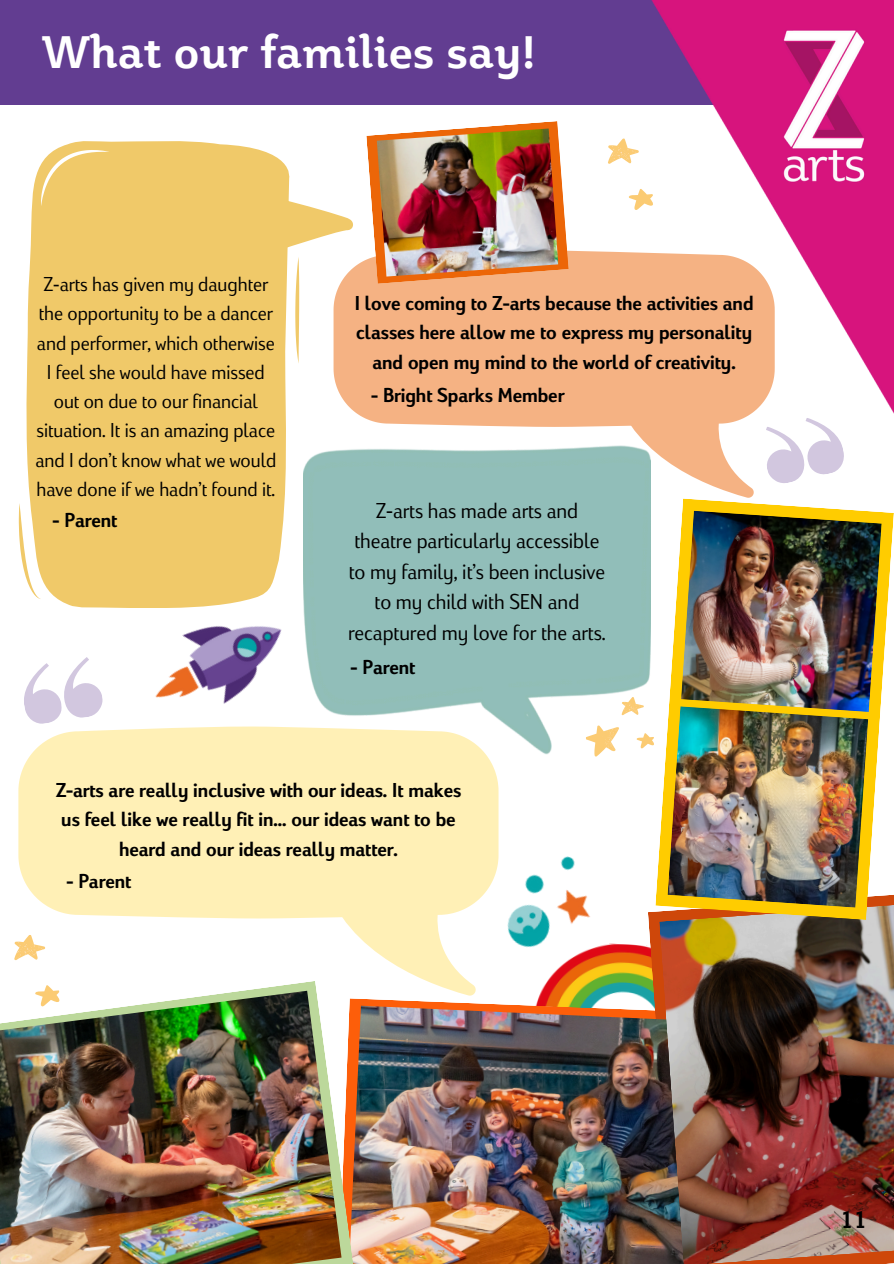
<style>
.page{position:relative;width:894px;height:1264px;background:#fff}
.page>*{position:absolute;margin:0;border:0;box-sizing:border-box;transform-origin:0 0}
.t1{font:700 45.15px "Plume";color:#fff}
.t2{font:700 23.7px "Plume";color:#000}
.t3{font:300 22.5px/30.3px "Viato";color:#000;text-align:center}
.t4{font:700 21px/29.2px "Viato";color:#000;text-align:center}
.t5{font:300 21px/29.2px "Viato";color:#000;text-align:center}
</style>
<div class="page">
<div style="left:0;top:0;width:893px;height:105px;background:#623d91"></div>
<img style="left:608px;top:943px;width:39px;height:55px">
<svg style="left:353px;top:998px;width:294px;height:7px"></svg>
<div style="left:19px;top:744px;width:479px;height:174px;background:#fff0b6"></div>
<svg style="left:319px;top:863px;width:128px;height:126px"></svg>
<div style="left:26px;top:141px;width:264px;height:362px;background:#f0c969"></div>
<svg style="left:258px;top:196px;width:95px;height:167px"></svg>
<svg style="left:19px;top:503px;width:22px;height:96px"></svg>
<svg style="left:41px;top:150px;width:68px;height:56px;background:#f1cd76"></svg>
<div style="left:333px;top:250px;width:318px;height:177px;background:#f5b283"></div>
<img style="left:303px;top:446px;width:347px;height:308px">
<img style="left:353px;top:1005px;width:306px;height:258px">
<img style="left:659px;top:919px;width:234px;height:344px">
<svg style="left:582px;top:695px;width:72px;height:62px"></svg>
<svg style="left:655px;top:498px;width:238px;height:421px"></svg>
<img style="left:667px;top:706px;width:200px;height:201px">
<img style="left:681px;top:511px;width:200px;height:201px">
<img style="left:860px;top:548px;width:27px;height:340px">
<svg style="left:251px;top:980px;width:102px;height:283px"></svg>
<img style="left:0;top:990px;width:341px;height:273px">
<svg style="left:24px;top:668px;width:17px;height:56px"></svg>
<svg style="left:610px;top:376px;width:234px;height:122px"></svg>
<img style="left:41px;top:480px;width:305px;height:288px">
<svg style="left:10px;top:935px;width:51px;height:80px"></svg>
<svg style="left:608px;top:138px;width:43px;height:72px"></svg>
<svg style="left:366px;top:121px;width:202px;height:163px"></svg>
<img style="left:377px;top:128px;width:181px;height:148px">
<img style="left:447px;top:827px;width:161px;height:171px">
<img style="left:651px;top:0;width:242px;height:420px">
<p class="t1" style="left:42px;top:26px;width:496px">What our families say!</p>
<p class="t5" style="left:35px;top:269px;width:242px">Z-arts has given my daughter the opportunity to be a dancer and performer, which otherwise<br>I feel she would have missed out on due to our financial situation. It is an amazing place and I don’t know what we would have done if we hadn’t found it.</p>
<p class="t4" style="left:53px;top:505px;width:66px">- Parent</p>
<p class="t4" style="left:354px;top:288px;width:400px">I love coming to Z-arts because the activities and classes here allow me to express my personality and open my mind to the world of creativity.</p>
<h2 class="t4" style="left:371px;top:380px;width:195px">- Bright Sparks Member</h2>
<p class="t3" style="left:348px;top:495px;width:259px">Z-arts has made arts and theatre particularly accessible to my family, it’s been inclusive to my child with SEN and recaptured my love for the arts.</p>
<p class="t4" style="left:350px;top:652px;width:66px">- Parent</p>
<p class="t4" style="left:56px;top:775px;width:407px">Z-arts are really inclusive with our ideas. It makes us feel like we really fit in… our ideas want to be heard and our ideas really matter.</p>
<p class="t4" style="left:67px;top:866px;width:66px">- Parent</p>
<p class="t2" style="left:840px;top:1206px;width:28px">11</p>
</div>
